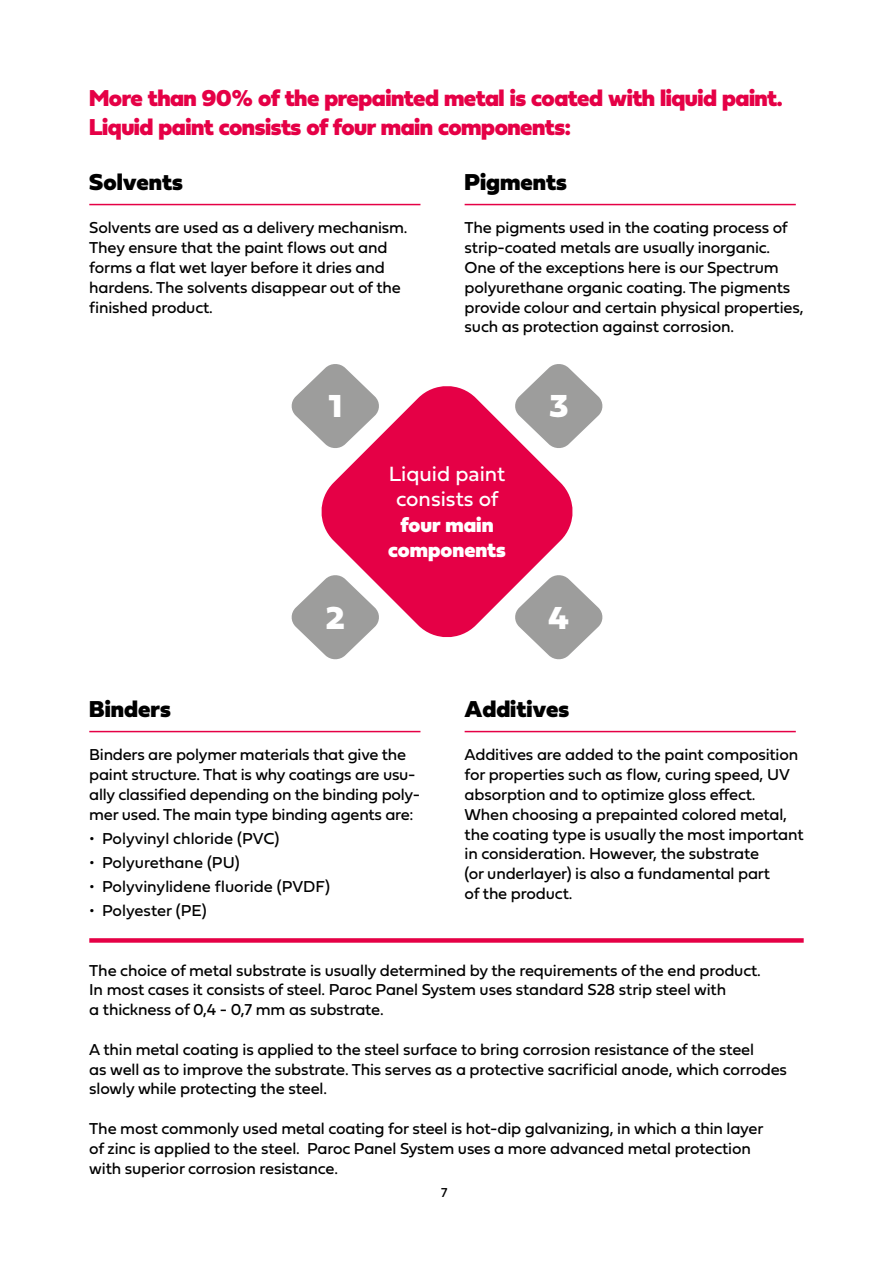
<style>
.page{position:relative;width:893px;height:1263px;background:#fff}
.page>*{position:absolute;margin:0;border:0;box-sizing:border-box;transform-origin:0 0}
.t1{font:33.3px "Fieldwork Geo Black";color:#fff}
.t2{font:24px/28.8px "Fieldwork Geo Black";letter-spacing:-.02em;color:#e50046}
.t3{font:24px "Fieldwork Geo Black";color:#000}
.t4{font:21.45px/25px "Fieldwork Hum";color:#fff;text-align:center}
.t5{font:21.45px/25px "Fieldwork Geo Black";color:#fff;text-align:center}
.t6{font:16.5px/19.8px "Fieldwork Geo Regular";letter-spacing:-.01em;color:#000}
.t7{font:13.5px "Fieldwork Geo Regular";color:#000}
</style>
<div class="page">
<div style="left:89px;top:938px;width:715px;height:5px;background:#e50046"></div>
<hr style="left:89px;top:204px;width:331px;height:1px;background:#e50046">
<hr style="left:465px;top:731px;width:331px;height:1px;background:#e50046">
<hr style="left:465px;top:204px;width:331px;height:1px;background:#e50046">
<hr style="left:89px;top:731px;width:331px;height:1px;background:#e50046">
<svg style="left:321px;top:386px;width:252px;height:251px;fill:#e50046"></svg>
<svg style="left:514px;top:574px;width:89px;height:86px"></svg>
<svg style="left:514px;top:364px;width:89px;height:85px"></svg>
<svg style="left:291px;top:364px;width:89px;height:85px"></svg>
<svg style="left:291px;top:574px;width:89px;height:86px"></svg>
<h2 class="t2" style="left:89px;top:81px;width:695px">More than 90% of the prepainted metal is coated with liquid paint.<br>Liquid paint consists of four main components:</h2>
<h2 class="t3" style="left:89px;top:160px;width:95px">Solvents</h2>
<p class="t6" style="left:89px;top:217px;width:320px">Solvents are used as a delivery mechanism.<br>They ensure that the paint flows out and forms a flat wet layer before it dries and hardens. The solvents disappear out of the finished product.</p>
<h2 class="t3" style="left:465px;top:160px;width:104px">Pigments</h2>
<p class="t6" style="left:465px;top:217px;width:340px">The pigments used in the coating process of strip-coated metals are usually inorganic.<br>One of the exceptions here is our Spectrum polyurethane organic coating. The pigments provide colour and certain physical properties, such as protection against corrosion.</p>
<h1 class="t1" style="left:329px;top:376px;width:14px">1</h1>
<h1 class="t1" style="left:549px;top:376px;width:20px">3</h1>
<h3 class="t4" style="left:389px;top:461px;width:118px">Liquid paint consists of</h3>
<h3 class="t5" style="left:388px;top:510px;width:119px">four main components</h3>
<h1 class="t1" style="left:326px;top:587px;width:20px">2</h1>
<h1 class="t1" style="left:549px;top:587px;width:22px">4</h1>
<h2 class="t3" style="left:89px;top:687px;width:83px">Binders</h2>
<p class="t6" style="left:89px;top:744px;width:332px">Binders are polymer materials that give the paint structure. That is why coatings are usu&shy;ally classified depending on the binding poly&shy;mer used. The main type binding agents are:</p>
<p class="t6" style="left:89px;top:828px;width:192px">• Polyvinyl chloride (PVC)</p>
<p class="t6" style="left:89px;top:852px;width:152px">• Polyurethane (PU)</p>
<p class="t6" style="left:89px;top:876px;width:242px">• Polyvinylidene fluoride (PVDF)</p>
<p class="t6" style="left:89px;top:900px;width:119px">• Polyester (PE)</p>
<h2 class="t3" style="left:465px;top:687px;width:106px">Additives</h2>
<p class="t6" style="left:465px;top:744px;width:340px">Additives are added to the paint composition for properties such as flow, curing speed, UV absorption and to optimize gloss effect.<br>When choosing a prepainted colored metal, the coating type is usually the most important in consideration. However, the substrate<br>(or underlayer) is also a fundamental part<br>of the product.</p>
<p class="t6" style="left:89px;top:959px;width:673px">The choice of metal substrate is usually determined by the requirements of the end product.<br>In most cases it consists of steel. Paroc Panel System uses standard S28 strip steel with<br>a thickness of 0,4 - 0,7 mm as substrate.</p>
<p class="t6" style="left:89px;top:1039px;width:699px">A thin metal coating is applied to the steel surface to bring corrosion resistance of the steel<br>as well as to improve the substrate. This serves as a protective sacrificial anode, which corrodes slowly while protecting the steel.</p>
<p class="t6" style="left:89px;top:1118px;width:676px">The most commonly used metal coating for steel is hot-dip galvanizing, in which a thin layer of zinc is applied to the steel. Paroc Panel System uses a more advanced metal protection with superior corrosion resistance.</p>
<p class="t7" style="left:441px;top:1182px;width:8px">7</p>
</div>
